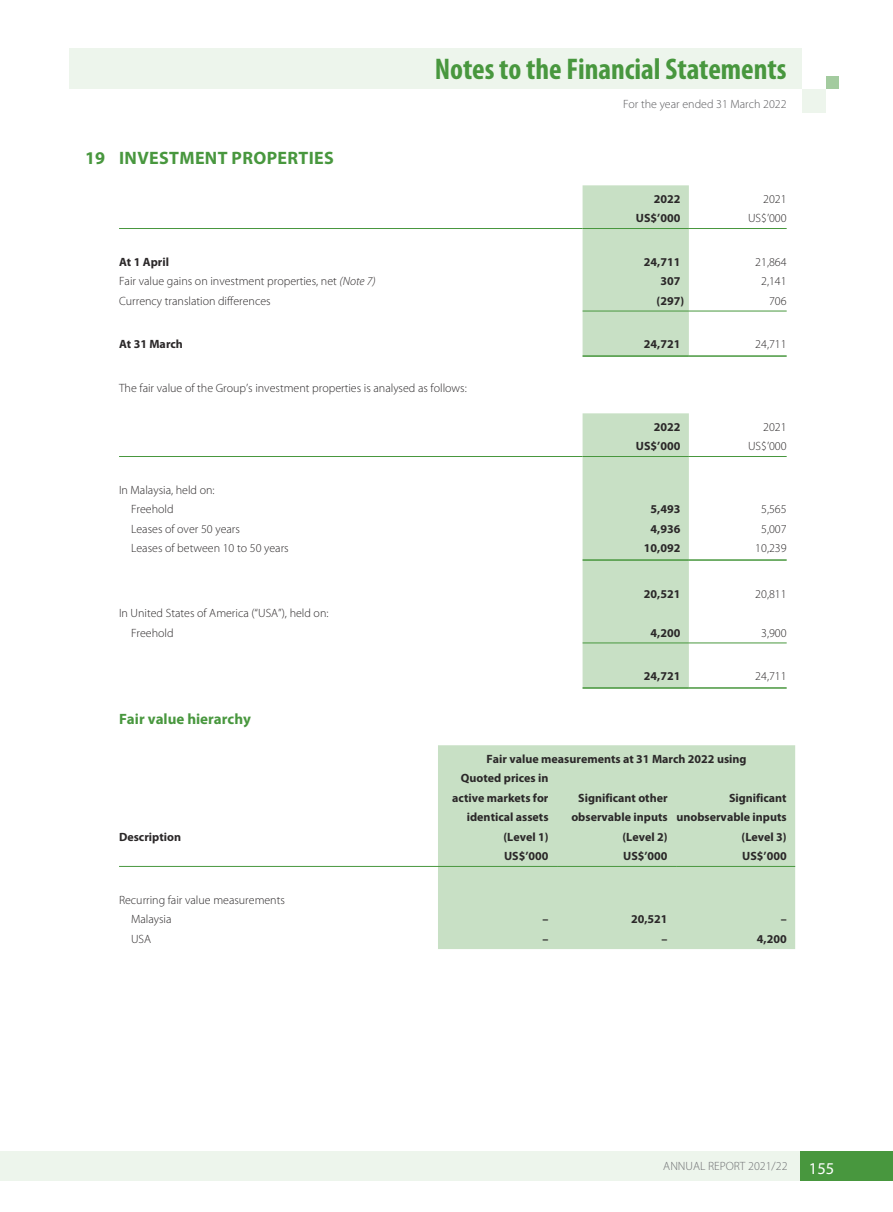
<style>
.page{position:relative;width:893px;height:1212px;background:#fff}
.page>*{position:absolute;margin:0;border:0;box-sizing:border-box;transform-origin:0 0}
.t1{font:700 condensed 30px "Myriad Pro";color:#48973e}
.t2{font:700 18px "Myriad Pro";letter-spacing:.02em;color:#48973e}
.t3{font:16.5px "Myriad Pro";color:#fff}
.t4{font:700 15px "Myriad Pro";color:#48973e}
.t5{font:300 12px/19.5px "Myriad Pro";color:#2b2829}
.t6{font:700 12px "Myriad Pro";color:#2b2829}
.t7{font:300 12px "Myriad Pro";color:#5b5b5e}
.t8{font:300 12px "Myriad Pro";color:#6f7073}
.s1{font-style:italic}
</style>
<div class="page">
<div style="left:0;top:1151px;width:802px;height:29px;background:#edf5ec"></div>
<div style="left:826px;top:76px;width:12px;height:13px;background:#a3cb9f"></div>
<div style="left:70px;top:49px;width:732px;height:40px;background:#edf5ec"></div>
<div style="left:802px;top:89px;width:24px;height:23px;background:#edf5ec"></div>
<div style="left:800px;top:1151px;width:93px;height:29px;background:#48973e"></div>
<div style="left:583px;top:185px;width:106px;height:170px;background:#c8e0c5"></div>
<hr style="left:119px;top:228px;width:464px;height:1px;background:#48973e">
<hr style="left:583px;top:228px;width:106px;height:1px;background:#48973e">
<hr style="left:689px;top:228px;width:98px;height:1px;background:#48973e">
<hr style="left:583px;top:311px;width:106px;height:1px;background:#48973e">
<hr style="left:689px;top:311px;width:98px;height:1px;background:#48973e">
<hr style="left:583px;top:355px;width:106px;height:2px;background:#48973e">
<hr style="left:689px;top:355px;width:98px;height:2px;background:#48973e">
<div style="left:583px;top:413px;width:106px;height:274px;background:#c8e0c5"></div>
<hr style="left:119px;top:456px;width:464px;height:1px;background:#48973e">
<hr style="left:583px;top:456px;width:106px;height:1px;background:#48973e">
<hr style="left:689px;top:456px;width:98px;height:1px;background:#48973e">
<hr style="left:583px;top:559px;width:106px;height:2px;background:#48973e">
<hr style="left:689px;top:559px;width:98px;height:2px;background:#48973e">
<hr style="left:583px;top:642px;width:106px;height:1px;background:#48973e">
<hr style="left:689px;top:642px;width:98px;height:1px;background:#48973e">
<hr style="left:583px;top:687px;width:106px;height:2px;background:#48973e">
<hr style="left:689px;top:687px;width:98px;height:2px;background:#48973e">
<div style="left:438px;top:745px;width:357px;height:204px;background:#c8e0c5"></div>
<hr style="left:119px;top:866px;width:319px;height:1px;background:#48973e">
<hr style="left:438px;top:866px;width:119px;height:1px;background:#48973e">
<hr style="left:557px;top:866px;width:119px;height:1px;background:#48973e">
<hr style="left:676px;top:866px;width:119px;height:1px;background:#48973e">
<h2 class="t2" style="left:85px;top:151px;width:250px">19 INVESTMENT PROPERTIES</h2>
<h1 class="t1" style="left:435px;top:58px;width:353px">Notes to the Financial Statements</h1>
<p class="t7" style="left:623px;top:99px;width:165px">For the year ended 31 March 2022</p>
<p class="t6" style="left:654px;top:194px;width:28px">2022</p>
<p class="t5" style="left:763px;top:190px;width:25px">2021</p>
<p class="t6" style="left:636px;top:214px;width:46px">US$’000</p>
<p class="t5" style="left:748px;top:210px;width:40px">US$’000</p>
<p class="t6" style="left:119px;top:257px;width:51px">At 1 April</p>
<p class="t6" style="left:644px;top:257px;width:38px">24,711</p>
<p class="t5" style="left:755px;top:253px;width:33px">21,864</p>
<p class="t5" style="left:119px;top:273px;width:258px">Fair value gains on investment properties, net <span class="s1">(Note 7)</span></p>
<p class="t6" style="left:660px;top:277px;width:21px">307</p>
<p class="t5" style="left:761px;top:273px;width:27px">2,141</p>
<p class="t5" style="left:119px;top:292px;width:153px">Currency translation differences</p>
<p class="t6" style="left:657px;top:296px;width:29px">(297)</p>
<p class="t5" style="left:769px;top:292px;width:19px">706</p>
<p class="t6" style="left:119px;top:340px;width:65px">At 31 March</p>
<p class="t6" style="left:644px;top:340px;width:38px">24,721</p>
<p class="t5" style="left:755px;top:336px;width:33px">24,711</p>
<p class="t5" style="left:119px;top:379px;width:349px">The fair value of the Group’s investment properties is analysed as follows:</p>
<p class="t6" style="left:654px;top:422px;width:28px">2022</p>
<p class="t5" style="left:763px;top:418px;width:25px">2021</p>
<p class="t6" style="left:636px;top:442px;width:46px">US$’000</p>
<p class="t5" style="left:748px;top:437px;width:40px">US$’000</p>
<p class="t5" style="left:131px;top:481px;width:85px;text-indent:-12px">In Malaysia, held on:<br>Freehold</p>
<p class="t6" style="left:651px;top:505px;width:31px">5,493</p>
<p class="t5" style="left:761px;top:500px;width:27px">5,565</p>
<p class="t5" style="left:131px;top:520px;width:110px">Leases of over 50 years</p>
<p class="t6" style="left:651px;top:524px;width:31px">4,936</p>
<p class="t5" style="left:761px;top:520px;width:27px">5,007</p>
<p class="t5" style="left:131px;top:539px;width:159px">Leases of between 10 to 50 years</p>
<p class="t6" style="left:644px;top:544px;width:38px">10,092</p>
<p class="t5" style="left:755px;top:539px;width:33px">10,239</p>
<p class="t6" style="left:644px;top:589px;width:38px">20,521</p>
<p class="t5" style="left:755px;top:585px;width:33px">20,811</p>
<p class="t5" style="left:131px;top:604px;width:199px;text-indent:-12px">In United States of America (“USA”), held on:<br>Freehold</p>
<p class="t6" style="left:651px;top:628px;width:31px">4,200</p>
<p class="t5" style="left:761px;top:624px;width:27px">3,900</p>
<p class="t6" style="left:644px;top:672px;width:38px">24,721</p>
<p class="t5" style="left:755px;top:667px;width:33px">24,711</p>
<p class="t4" style="left:119px;top:713px;width:133px">Fair value hierarchy</p>
<p class="t6" style="left:487px;top:754px;width:261px">Fair value measurements at 31 March 2022 using</p>
<p class="t6" style="left:461px;top:773px;width:89px">Quoted prices in</p>
<p class="t6" style="left:452px;top:793px;width:98px">active markets for</p>
<p class="t6" style="left:578px;top:793px;width:91px">Significant other</p>
<p class="t6" style="left:729px;top:793px;width:59px">Significant</p>
<p class="t6" style="left:467px;top:812px;width:83px">identical assets</p>
<p class="t6" style="left:571px;top:812px;width:217px">observable inputs unobservable inputs</p>
<p class="t6" style="left:119px;top:832px;width:63px">Description</p>
<p class="t6" style="left:503px;top:832px;width:47px">(Level 1)</p>
<p class="t6" style="left:622px;top:832px;width:47px">(Level 2)</p>
<p class="t6" style="left:742px;top:832px;width:47px">(Level 3)</p>
<p class="t6" style="left:504px;top:851px;width:46px">US$’000</p>
<p class="t6" style="left:623px;top:851px;width:46px">US$’000</p>
<p class="t6" style="left:742px;top:851px;width:46px">US$’000</p>
<p class="t5" style="left:131px;top:891px;width:155px;text-indent:-12px">Recurring fair value measurements<br>Malaysia</p>
<p class="t6" style="left:543px;top:914px;width:7px">–</p>
<p class="t6" style="left:631px;top:914px;width:38px">20,521</p>
<p class="t6" style="left:781px;top:914px;width:7px">–</p>
<p class="t5" style="left:131px;top:930px;width:22px">USA</p>
<p class="t6" style="left:543px;top:934px;width:7px">–</p>
<p class="t6" style="left:662px;top:934px;width:7px">–</p>
<p class="t6" style="left:757px;top:934px;width:31px">4,200</p>
<p class="t8" style="left:663px;top:1161px;width:126px">ANNUAL REPORT 2021/22</p>
<h3 class="t3" style="left:809px;top:1162px;width:27px">155</h3>
</div>
